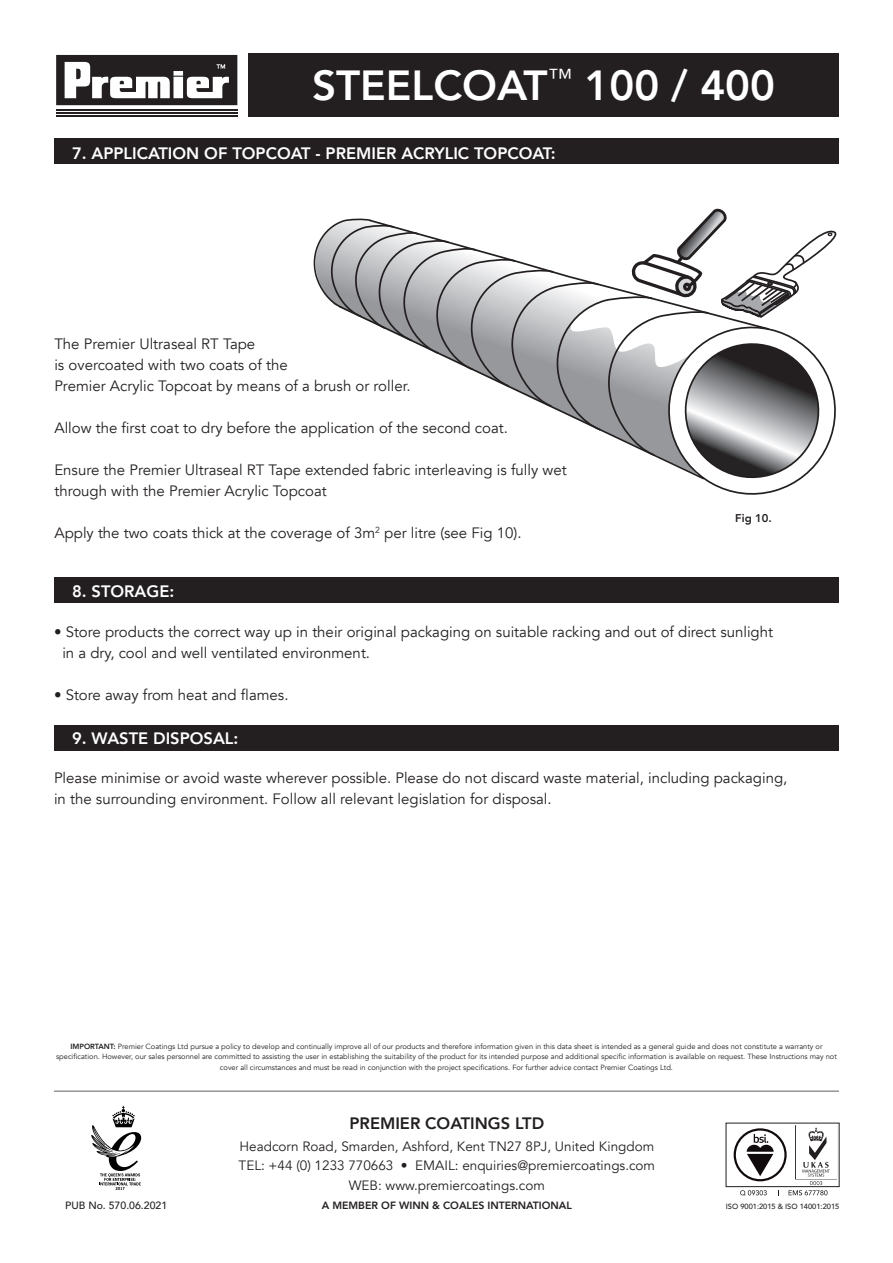
<style>
.page{position:relative;width:893px;height:1263px;background:#fff}
.page>*{position:absolute;margin:0;border:0;box-sizing:border-box;transform-origin:0 0}
.t1{font:800 42px "Avenir";color:#fff}
.t2{font:800 16.5px "Avenir";color:#fff}
.t3{font:800 16.5px "Avenir";color:#231f20}
.t4{font:15px "Avenir";color:#231f20}
.t5{font:13.5px "Avenir";color:#231f20}
.t6{font:800 11.25px "Avenir";color:#231f20}
.t7{font:800 10.5px "Avenir";color:#231f20}
.t8{font:500 10.5px "Avenir";color:#231f20}
.t9{font:7.5px/10.5px "Avenir";color:#231f20;text-align:center}
.t10{font:500 7.5px "Avenir";color:#231f20}
.s1{font-weight:800}
</style>
<div class="page">
<hr style="left:54px;top:1090px;width:785px;height:2px;background:#939598">
<svg style="left:736px;top:1128px;width:94px;height:67px"></svg>
<svg style="left:91px;top:1106px;width:50px;height:84px"></svg>
<svg style="left:56px;top:54px;width:182px;height:63px"></svg>
<hr style="left:56px;top:109px;width:181px;height:1px;background:#231f20">
<hr style="left:56px;top:112px;width:181px;height:2px;background:#231f20">
<hr style="left:56px;top:116px;width:181px;height:1px;background:#231f20">
<svg style="left:56px;top:55px;width:181px;height:50px"></svg>
<div style="left:248px;top:53px;width:591px;height:64px;background:#231f20"></div>
<div style="left:54px;top:578px;width:785px;height:25px;background:#231f20"></div>
<div style="left:54px;top:726px;width:785px;height:25px;background:#231f20"></div>
<svg style="left:313px;top:208px;width:524px;height:287px"></svg>
<div style="left:54px;top:139px;width:785px;height:25px;background:#231f20"></div>
<p class="t1" style="left:312px;top:53px;width:464px">STEELCOAT<sup>™</sup> 100 / 400</p>
<p class="t2" style="left:72px;top:140px;width:485px">7. APPLICATION OF TOPCOAT - PREMIER ACRYLIC TOPCOAT:</p>
<p class="t4" style="left:54px;top:335px;width:202px">The Premier Ultraseal RT Tape</p>
<p class="t4" style="left:54px;top:356px;width:235px">is overcoated with two coats of the</p>
<p class="t4" style="left:54px;top:377px;width:358px">Premier Acrylic Topcoat by means of a brush or roller.</p>
<p class="t4" style="left:54px;top:419px;width:455px">Allow the first coat to dry before the application of the second coat.</p>
<p class="t4" style="left:54px;top:461px;width:514px">Ensure the Premier Ultraseal RT Tape extended fabric interleaving is fully wet</p>
<p class="t4" style="left:54px;top:482px;width:274px">through with the Premier Acrylic Topcoat</p>
<p class="t4" style="left:54px;top:524px;width:469px">Apply the two coats thick at the coverage of 3m<sup>2</sup> per litre (see Fig 10).</p>
<p class="t2" style="left:72px;top:578px;width:104px">8. STORAGE:</p>
<p class="t6" style="left:735px;top:509px;width:38px">Fig 10.</p>
<p class="t4" style="left:54px;top:623px;width:721px">• Store products the correct way up in their original packaging on suitable racking and out of direct sunlight</p>
<p class="t4" style="left:62px;top:644px;width:309px">in a dry, cool and well ventilated environment.</p>
<p class="t4" style="left:54px;top:686px;width:236px">• Store away from heat and flames.</p>
<p class="t2" style="left:72px;top:726px;width:168px">9. WASTE DISPOSAL:</p>
<p class="t4" style="left:54px;top:769px;width:735px">Please minimise or avoid waste wherever possible. Please do not discard waste material, including packaging,</p>
<p class="t4" style="left:54px;top:790px;width:499px">in the surrounding environment. Follow all relevant legislation for disposal.</p>
<p class="t9" style="left:70px;top:1041px;width:754px"><span class="s1">IMPORTANT:</span> Premier Coatings Ltd pursue a policy to develop and continually improve all of our products and therefore information given in this data sheet is intended as a general guide and does not constitute a warranty or</p>
<p class="t9" style="left:56px;top:1052px;width:782px">specification. However, our sales personnel are committed to assisting the user in establishing the suitability of the product for its intended purpose and additional specific information is available on request. These Instructions may not cover all circumstances and must be read in conjunction with the project specifications. For further advice contact Premier Coatings Ltd.</p>
<p class="t3" style="left:350px;top:1110px;width:196px">PREMIER COATINGS LTD</p>
<p class="t5" style="left:240px;top:1138px;width:416px">Headcorn Road, Smarden, Ashford, Kent TN27 8PJ, United Kingdom</p>
<p class="t5" style="left:239px;top:1158px;width:418px">TEL: +44 (0) 1233 770663 • EMAIL: enquiries@premiercoatings.com</p>
<p class="t5" style="left:349px;top:1177px;width:198px">WEB: www.premiercoatings.com</p>
<p class="t7" style="left:322px;top:1197px;width:252px">A MEMBER OF WINN &amp; COALES INTERNATIONAL</p>
<p class="t8" style="left:65px;top:1196px;width:103px">PUB No. 570.06.2021</p>
<p class="t10" style="left:726px;top:1200px;width:115px">ISO 9001:2015 &amp; ISO 14001:2015</p>
</div>
